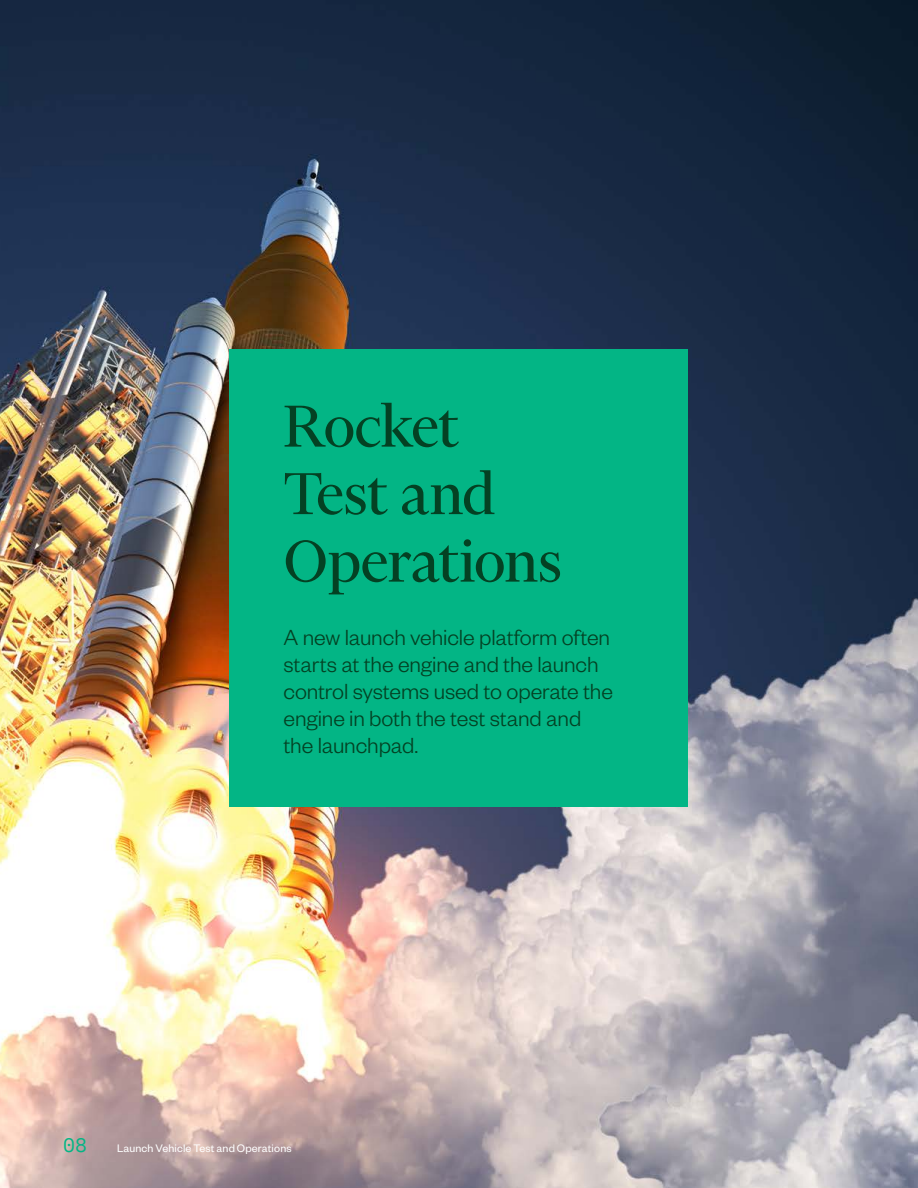
<style>
.page{position:relative;width:918px;height:1188px;background:#fff}
.page>*{position:absolute;margin:0;border:0;box-sizing:border-box;transform-origin:0 0}
.H1_SERIF_45_45_Reg{font:67.5px/67.5px "Financier Display";letter-spacing:-.01em;color:#044123}
.H3_SANS_16_18_Light{font:300 24px/27px "Founders Grotesk";letter-spacing:-.005em;color:#044123}
.t1{font:19.5px "Space Mono";color:#03b585}
.t2{font:12px "Founders Grotesk";letter-spacing:.015em;color:#fff}
</style>
<div class="page">
<img style="left:0;top:0;width:918px;height:1188px">
<div style="left:230px;top:349px;width:458px;height:458px;background:#03b585"></div>
<h1 class="H1_SERIF_45_45_Reg" style="left:284px;top:392px;width:280px">Rocket<br>Test and<br>Operations</h1>
<h3 class="H3_SANS_16_18_Light" style="left:284px;top:622px;width:331px">A new launch vehicle platform often starts at the engine and the launch control systems used to operate the engine in both the test stand and the launchpad.</h3>
<p class="t1" style="left:63px;top:1131px;width:26px">08</p>
<p class="t2" style="left:117px;top:1141px;width:176px">Launch Vehicle Test and Operations</p>
</div>
